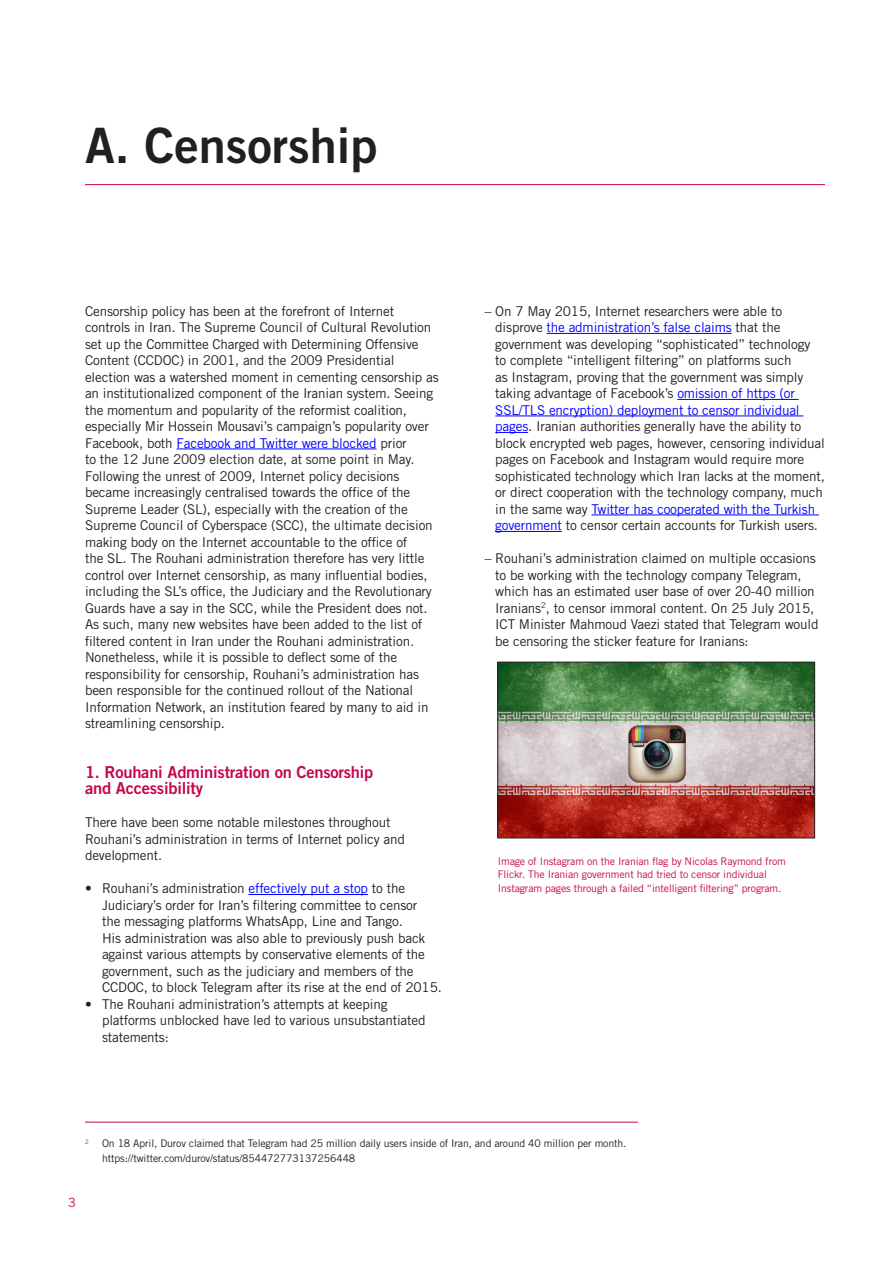
<style>
.page{position:relative;width:893px;height:1263px;background:#fff}
.page>*{position:absolute;margin:0;border:0;box-sizing:border-box;transform-origin:0 0}
.Header_01{font:48.75px "Trade Gothic LT Std Bd 2";color:#231f20}
.Subhead{font:16.5px/16.5px "Trade Gothic LT Std Bd 2";letter-spacing:-.015em;color:#c50750}
.Body{font:13.5px/16.5px "Trade Gothic LT Std";letter-spacing:-.015em;color:#231f20}
.t1{font:12.75px "Trade Gothic LT Std";color:#c50750}
.Body-2{font:10.5px/13.5px "Trade Gothic LT Std";letter-spacing:-.015em;color:#c50750}
.footnote_text{font:10.5px/15px "Trade Gothic LT Std";letter-spacing:-.015em;color:#231f20}
.footnote_text-2{font:6.15px "Trade Gothic LT Std";color:#c50750}
.s1{color:#00f}
</style>
<div class="page">
<hr style="left:177px;top:449px;width:200px;height:1px;background:#00f">
<hr style="left:248px;top:894px;width:120px;height:1px;background:#00f">
<hr style="left:547px;top:333px;width:185px;height:1px;background:#00f">
<hr style="left:677px;top:399px;width:122px;height:1px;background:#00f">
<hr style="left:495px;top:416px;width:308px;height:1px;background:#00f">
<hr style="left:495px;top:432px;width:33px;height:1px;background:#00f">
<hr style="left:591px;top:515px;width:228px;height:1px;background:#00f">
<hr style="left:495px;top:531px;width:67px;height:1px;background:#00f">
<hr style="left:85px;top:184px;width:740px;height:1px;background:#c50750">
<hr style="left:85px;top:1122px;width:553px;height:1px;background:#c50750">
<img style="left:499px;top:664px;width:314px;height:172px">
<div style="left:497px;top:662px;width:318px;height:176px;border:1px solid #231f20"></div>
<p class="Header_01" style="left:85px;top:116px;width:294px">A. Censorship</p>
<p class="Body" style="left:85px;top:302px;width:355px">Censorship policy has been at the forefront of Internet controls in Iran. The Supreme Council of Cultural Revolution set up the Committee Charged with Determining Offensive Content (CCDOC) in 2001, and the 2009 Presidential election was a watershed moment in cementing censorship as an institutionalized component of the Iranian system. Seeing the momentum and popularity of the reformist coalition, especially Mir Hossein Mousavi’s campaign’s popularity over Facebook, both <span class="s1">Facebook and Twitter were blocked</span> prior<br>to the 12 June 2009 election date, at some point in May.<br>Following the unrest of 2009, Internet policy decisions became increasingly centralised towards the office of the Supreme Leader (SL), especially with the creation of the Supreme Council of Cyberspace (SCC), the ultimate decision making body on the Internet accountable to the office of<br>the SL. The Rouhani administration therefore has very little control over Internet censorship, as many influential bodies, including the SL’s office, the Judiciary and the Revolutionary Guards have a say in the SCC, while the President does not.<br>As such, many new websites have been added to the list of filtered content in Iran under the Rouhani administration.<br>Nonetheless, while it is possible to deflect some of the responsibility for censorship, Rouhani’s administration has been responsible for the continued rollout of the National Information Network, an institution feared by many to aid in streamlining censorship.</p>
<p class="Subhead" style="left:85px;top:763px;width:290px">1. Rouhani Administration on Censorship and Accessibility</p>
<p class="Body" style="left:85px;top:814px;width:321px">There have been some notable milestones throughout<br>Rouhani’s administration in terms of Internet policy and development.</p>
<p class="Body" style="left:102px;top:880px;width:341px;text-indent:-17px">• Rouhani’s administration <span class="s1">effectively put a stop</span> to the Judiciary’s order for Iran’s filtering committee to censor<br>the messaging platforms WhatsApp, Line and Tango.<br>His administration was also able to previously push back against various attempts by conservative elements of the government, such as the judiciary and members of the CCDOC, to block Telegram after its rise at the end of 2015.</p>
<p class="Body" style="left:102px;top:995px;width:325px;text-indent:-17px">• The Rouhani administration’s attempts at keeping platforms unblocked have led to various unsubstantiated statements:</p>
<p class="Body" style="left:495px;top:302px;width:331px;text-indent:-11px">– On 7 May 2015, Internet researchers were able to disprove <span class="s1">the administration’s false claims</span> that the government was developing “sophisticated” technology<br>to complete “intelligent filtering” on platforms such<br>as Instagram, proving that the government was simply taking advantage of Facebook’s <span class="s1">omission of https (or SSL/TLS encryption) deployment to censor individual pages</span>. Iranian authorities generally have the ability to block encrypted web pages, however, censoring individual pages on Facebook and Instagram would require more sophisticated technology which Iran lacks at the moment, or direct cooperation with the technology company, much in the same way <span class="s1">Twitter has cooperated with the Turkish government</span> to censor certain accounts for Turkish users.</p>
<p class="Body" style="left:495px;top:550px;width:325px;text-indent:-11px">– Rouhani’s administration claimed on multiple occasions to be working with the technology company Telegram, which has an estimated user base of over 20-40 million Iranians<sup>2</sup>, to censor immoral content. On 25 July 2015, ICT Minister Mahmoud Vaezi stated that Telegram would be censoring the sticker feature for Iranians:</p>
<p class="Body-2" style="left:498px;top:854px;width:290px">Image of Instagram on the Iranian flag by Nicolas Raymond from<br>Flickr. The Iranian government had tried to censor individual<br>Instagram pages through a failed “intelligent filtering” program.</p>
<p class="footnote_text-2" style="left:85px;top:1138px;width:5px">2</p>
<p class="footnote_text" style="left:102px;top:1136px;width:526px">On 18 April, Durov claimed that Telegram had 25 million daily users inside of Iran, and around 40 million per month. https://twitter.com/durov/status/854472773137256448</p>
<p class="t1" style="left:68px;top:1194px;width:9px">3</p>
</div>
